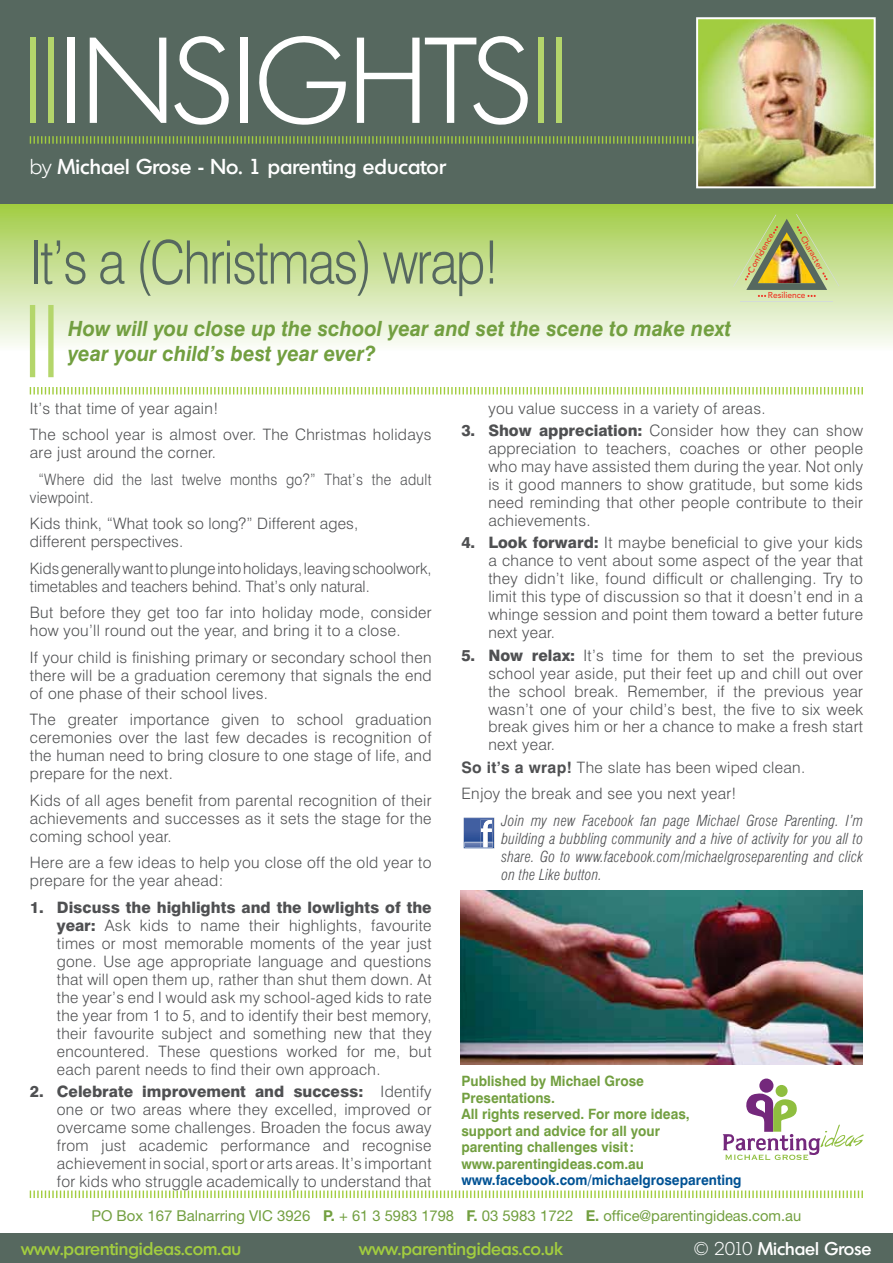
<style>
.page{position:relative;width:893px;height:1263px;background:#fff}
.page>*{position:absolute;margin:0;border:0;box-sizing:border-box;transform-origin:0 0}
.t1{font:300 118.5px "Montreal";color:#fff}
.t2{font:300 60px "Swiss 721 BT";letter-spacing:-.03em;color:#56685f;scale:.84 1}
.t3{font:italic 700 21px/25.2px "Swiss 721 BT";color:#729f40;scale:.96 1}
.t4{font:500 21px "Montreal";letter-spacing:.005em;color:#fff}
.t5{font:500 18px "Montreal";color:#a2cd3f}
.t6{font:500 18px "Montreal";color:#fff}
.t7{font:300 15.75px/18px "Swiss 721 BT";letter-spacing:.02em;color:#4f5052}
.t8{font:300 15.75px/26.5px "Swiss 721 BT";color:#4f5052}
.t9{font:300 15.75px/26.5px "Swiss 721 BT";letter-spacing:.02em;color:#4f5052;scale:.9 1}
.t10{font:italic 300 condensed 15px/18px "Swiss 721 BT";letter-spacing:.01em;color:#4f5052;text-align:justify}
.t11{font:15px "Helvetica Neue";color:#729f40}
.t12{font:700 14.25px/16.5px "Swiss 721 BT";color:#729f40;scale:.96 1}
.t13{font:700 14.25px "Swiss 721 BT";color:#005294;scale:.96 1}
.t14{font:500 8.55px "Avenir";color:#ee3424}
.t15{font:500 8.4px "Avenir";color:#ee3424}
.s1{color:#b4d66b}
.s2{font-weight:300}
.s3{font-weight:800}
.s4{font-weight:700}
</style>
<div class="page">
<div style="left:0;top:1233px;width:893px;height:30px;background:#56685f"></div>
<div style="left:0;top:0;width:893px;height:204px;background:#56685f"></div>
<svg style="left:30px;top:1191px;width:833px;height:7px"></svg>
<svg style="left:30px;top:136px;width:664px;height:8px"></svg>
<img style="left:699px;top:20px;width:174px;height:165px">
<div style="left:696px;top:17px;width:180px;height:171px;border:2px solid #fff"></div>
<div style="left:759px;top:1079px;width:14px;height:14px;background:#74287c;border-radius:50%"></div>
<div style="left:775px;top:1085px;width:12px;height:12px;background:#8fbe3f;border-radius:50%"></div>
<svg style="left:723px;top:1093px;width:141px;height:67px"></svg>
<div style="left:0;top:204px;width:893px;height:146px;background:linear-gradient(to bottom,#a1cc45,#fafbf9)"></div>
<svg style="left:30px;top:387px;width:833px;height:8px"></svg>
<svg style="left:30px;top:305px;width:24px;height:72px"></svg>
<hr style="left:740px;top:301px;width:93px;height:1px;background:#d4dcd8">
<img style="left:733px;top:214px;width:106px;height:83px">
<img style="left:460px;top:891px;width:403px;height:173px">
<svg style="left:463px;top:817px;width:31px;height:32px"></svg>
<img style="left:464px;top:847px;width:29px;height:1px">
<svg style="left:464px;top:818px;width:29px;height:29px"></svg>
<h1 class="t1" style="left:23px;top:13px;width:547px"><span class="s1">||</span>INSIGHTS<span class="s1">||</span></h1>
<h3 class="t4" style="left:30px;top:159px;width:417px"><span class="s2">by</span> Michael Grose - No. 1 parenting educator</h3>
<h2 class="t2" style="left:30px;top:237px;width:560px">It’s a (Christmas) wrap!</h2>
<h3 class="t3" style="left:68px;top:316px;width:692px">How will you close up the school year and set the scene to make next year your child’s best year ever?</h3>
<p class="t15" style="left:747px;top:270px;width:46px;rotate:-60deg">Confidence</p>
<p class="t15" style="left:806px;top:234px;width:39px;rotate:60deg">Character</p>
<p class="t14" style="left:768px;top:292px;width:39px">Resilience</p>
<p class="t7" style="left:30px;top:396px;width:403px;line-height:26.5px">It’s that time of year again!<br>The school year is almost over. The Christmas holidays</p>
<p class="t7" style="left:38px;top:440px;width:395px;line-height:26.5px;text-indent:-9px">are just around the corner.<br>“Where did the last twelve months go?” That’s the adult</p>
<p class="t9" style="left:30px;top:485px;width:366px">viewpoint.<br>Kids think, “What took so long?” Different ages,</p>
<p class="t8" style="left:30px;top:529px;width:403px">different perspectives.<br>Kids generally want to plunge into holidays, leaving schoolwork,</p>
<p class="t7" style="left:30px;top:574px;width:403px;line-height:26.5px">timetables and teachers behind. That’s only natural.<br>But before they get too far into holiday mode, consider</p>
<p class="t7" style="left:30px;top:618px;width:403px;line-height:26.5px">how you’ll round out the year, and bring it to a close.<br>If your child is finishing primary or secondary school then</p>
<p class="t7" style="left:30px;top:667px;width:403px">there will be a graduation ceremony that signals the end of one phase of their school lives.</p>
<p class="t7" style="left:30px;top:711px;width:403px;text-align:justify">The greater importance given to school graduation ceremonies over the last few decades is recognition of the human need to bring closure to one stage of life, and prepare for the next.</p>
<p class="t7" style="left:30px;top:792px;width:403px;text-align:justify">Kids of all ages benefit from parental recognition of their achievements and successes as it sets the stage for the coming school year.</p>
<p class="t7" style="left:30px;top:854px;width:403px">Here are a few ideas to help you close off the old year to prepare for the year ahead:</p>
<p class="t7" style="left:57px;top:899px;width:376px;text-align:justify;text-indent:-27px"><span class="s3">1. Discuss the highlights and the lowlights of the year:</span> Ask kids to name their highlights, favourite times or most memorable moments of the year just gone. Use age appropriate language and questions that will open them up, rather than shut them down. At the year’s end I would ask my school-aged kids to rate the year from 1 to 5, and to identify their best memory, their favourite subject and something new that they encountered. These questions worked for me, but each parent needs to find their own approach.</p>
<p class="t7" style="left:57px;top:1083px;width:376px;text-align:justify;text-indent:-27px"><span class="s3">2. Celebrate improvement and success:</span> Identify one or two areas where they excelled, improved or overcame some challenges. Broaden the focus away from just academic performance and recognise achievement in social, sport or arts areas. It’s important for kids who struggle academically to understand that</p>
<p class="t7" style="left:488px;top:400px;width:279px">you value success in a variety of areas.</p>
<p class="t7" style="left:488px;top:422px;width:376px;text-align:justify;text-indent:-27px"><span class="s3">3. Show appreciation:</span> Consider how they can show appreciation to teachers, coaches or other people who may have assisted them during the year. Not only is it good manners to show gratitude, but some kids need reminding that other people contribute to their achievements.</p>
<p class="t7" style="left:488px;top:535px;width:376px;text-align:justify;text-indent:-27px"><span class="s3">4. Look forward:</span> It maybe beneficial to give your kids a chance to vent about some aspect of the year that they didn’t like, found difficult or challenging. Try to limit this type of discussion so that it doesn’t end in a whinge session and point them toward a better future next year.</p>
<p class="t7" style="left:488px;top:647px;width:376px;text-align:justify;text-indent:-27px"><span class="s3">5. Now relax:</span> It’s time for them to set the previous school year aside, put their feet up and chill out over the school break. Remember, if the previous year wasn’t one of your child’s best, the five to six week break gives him or her a chance to make a fresh start next year.</p>
<p class="t7" style="left:461px;top:755px;width:345px;line-height:26.5px"><span class="s4">So it’s a wrap!</span> The slate has been wiped clean.<br>Enjoy the break and see you next year!</p>
<p class="t10" style="left:502px;top:812px;width:363px">Join my new Facebook fan page Michael Grose Parenting. I’m building a bubbling community and a hive of activity for you all to share. Go to www.facebook.com/michaelgroseparenting and click on the Like button.</p>
<p class="t12" style="left:461px;top:1074px;width:239px">Published by Michael Grose<br>Presentations.<br>All rights reserved. For more ideas, support and advice for all your parenting challenges visit : www.parentingideas.com.au</p>
<p class="t13" style="left:461px;top:1174px;width:293px">www.facebook.com/michaelgroseparenting</p>
<p class="t11" style="left:91px;top:1211px;width:711px">PO Box 167 Balnarring VIC 3926 <span class="s4">P.</span> + 61 3 5983 1798 <span class="s4">F.</span> 03 5983 1722 <span class="s4">E.</span> office@parentingideas.com.au</p>
<p class="t5" style="left:21px;top:1242px;width:222px">www.parentingideas.com.au</p>
<p class="t5" style="left:359px;top:1242px;width:205px">www.parentingideas.co.uk</p>
<p class="t6" style="left:693px;top:1242px;width:179px"><span class="s2">© 2010</span> Michael Grose</p>
</div>
